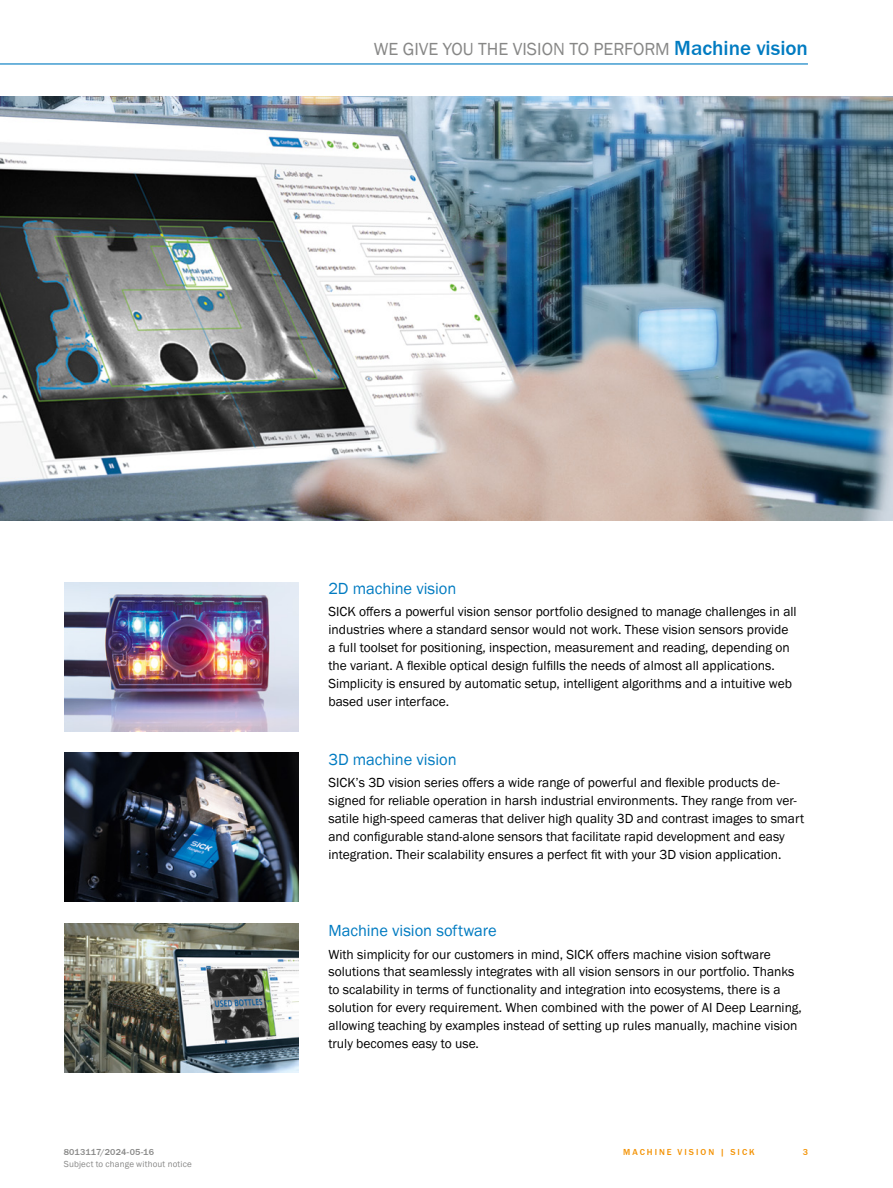
<style>
.page{position:relative;width:893px;height:1188px;background:#fff}
.page>*{position:absolute;margin:0;border:0;box-sizing:border-box;transform-origin:0 0}
.t1{font:18px "SICK Franklin";letter-spacing:-.005em;color:#878786}
.t2{font:16.5px "SICK Franklin";letter-spacing:-.005em;color:#007bc1}
.t3{font:13.5px/17.9px "SICK Franklin";color:#000}
.t4{font:9px "SICK Franklin";letter-spacing:.02em;color:#878786}
.t5{font:500 9px "SICK Franklin";letter-spacing:.225em;color:#f39100}
.t6{font:500 9px "SICK Franklin";letter-spacing:.02em;color:#878786}
.s1{font-weight:500;font-size:21px;color:#007bc1}
</style>
<div class="page">
<hr style="left:0;top:63px;width:808px;height:2px;background:#007bc1">
<img style="left:0;top:97px;width:893px;height:424px">
<img style="left:64px;top:582px;width:234px;height:149px">
<img style="left:64px;top:752px;width:234px;height:149px">
<img style="left:64px;top:924px;width:234px;height:149px">
<h1 class="t1" style="left:374px;top:38px;width:435px">WE GIVE YOU THE VISION TO PERFORM <span class="s1">Machine vision</span></h1>
<p class="t2" style="left:328px;top:579px;width:129px">2D machine vision</p>
<p class="t3" style="left:328px;top:603px;width:470px">SICK offers a powerful vision sensor portfolio designed to manage challenges in all industries where a standard sensor would not work. These vision sensors provide a full toolset for positioning, inspection, measurement and reading, depending on the variant. A flexible optical design fulfills the needs of almost all applications.<br>Simplicity is ensured by automatic setup, intelligent algorithms and a intuitive web based user interface.</p>
<p class="t2" style="left:328px;top:749px;width:130px">3D machine vision</p>
<p class="t3" style="left:328px;top:774px;width:477px">SICK’s 3D vision series offers a wide range of powerful and flexible products de&shy;signed for reliable operation in harsh industrial environments. They range from ver&shy;satile high-speed cameras that deliver high quality 3D and contrast images to smart and configurable stand-alone sensors that facilitate rapid development and easy integration. Their scalability ensures a perfect fit with your 3D vision application.</p>
<p class="t2" style="left:328px;top:921px;width:170px">Machine vision software</p>
<p class="t3" style="left:328px;top:945px;width:475px">With simplicity for our customers in mind, SICK offers machine vision software solutions that seamlessly integrates with all vision sensors in our portfolio. Thanks to scalability in terms of functionality and integration into ecosystems, there is a solution for every requirement. When combined with the power of AI Deep Learning, allowing teaching by examples instead of setting up rules manually, machine vision truly becomes easy to use.</p>
<p class="t6" style="left:64px;top:1146px;width:92px">8013117/2024-05-16</p>
<p class="t5" style="left:623px;top:1146px;width:133px">MACHINE VISION | SICK</p>
<p class="t4" style="left:64px;top:1159px;width:130px">Subject to change without notice</p>
<p class="t5" style="left:803px;top:1146px;width:7px">3</p>
</div>
